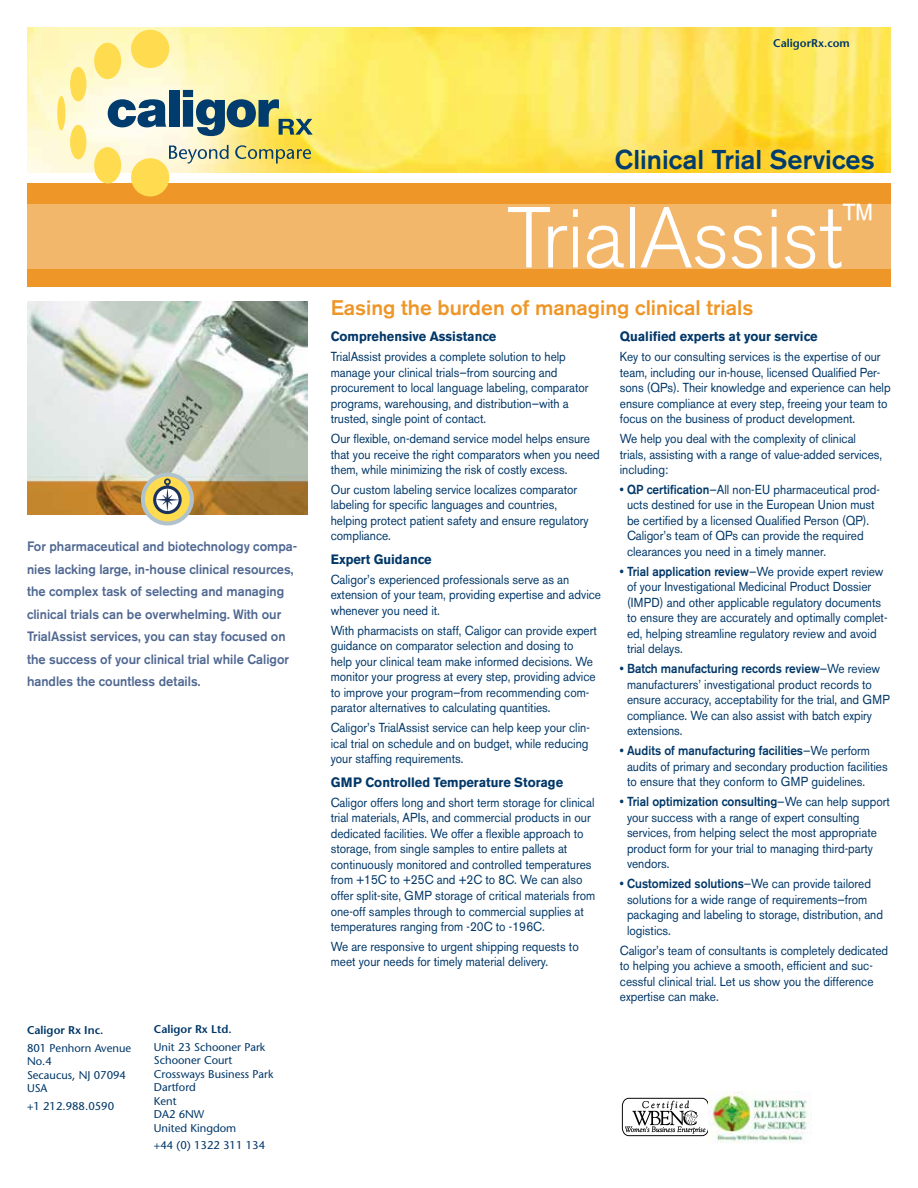
<style>
.page{position:relative;width:918px;height:1188px;background:#fff}
.page>*{position:absolute;margin:0;border:0;box-sizing:border-box;transform-origin:0 0}
.t1{font:300 85.65px "Akzidenz Grotesk BE";letter-spacing:-.01em;color:#fff;scale:.96 1}
.t2{font:500 27px "Akzidenz Grotesk BE";color:#003c6d}
.t3{font:500 21px "Akzidenz Grotesk BE";color:#ee9628}
.t4{font:500 13.5px/22.5px "Akzidenz Grotesk BE";color:#4f6791;scale:.95 1}
.t5{font:700 13.5px "Akzidenz Grotesk BE";color:#003768;scale:.95 1}
.t6{font:12.9px/15.6px "Akzidenz Grotesk BE";color:#003768;scale:.91 1}
.t7{font:11.25px/13.5px "Stone Sans";color:#003768}
.t8{font:600 11.25px "Stone Sans";color:#003768}
.s1{font-weight:500}
</style>
<div class="page">
<img style="left:27px;top:27px;width:864px;height:146px">
<div style="left:27px;top:183px;width:864px;height:104px;background:#ee9628"></div>
<div style="left:27px;top:204px;width:864px;height:65px;background:#f3b76c"></div>
<svg style="left:622px;top:1098px;width:87px;height:38px"></svg>
<img style="left:709px;top:1091px;width:103px;height:52px">
<svg style="left:108px;top:99px;width:58px;height:28px;background:#557c97"></svg>
<div style="left:169px;top:90px;width:10px;height:37px;background:#003c6d"></div>
<div style="left:57px;top:96px;width:8px;height:34px;background:#ffdb4f;border-radius:50%"></div>
<div style="left:131px;top:30px;width:38px;height:38px;background:#ffdb4f;border-radius:50%"></div>
<div style="left:131px;top:158px;width:38px;height:38px;background:#ffdb4f;border-radius:50%"></div>
<div style="left:94px;top:43px;width:27px;height:36px;background:#ffdb4f;border-radius:50%"></div>
<div style="left:94px;top:147px;width:27px;height:36px;background:#ffdb4f;border-radius:50%"></div>
<div style="left:70px;top:67px;width:16px;height:34px;background:#ffdb4f;border-radius:50%"></div>
<div style="left:70px;top:125px;width:16px;height:34px;background:#ffdb4f;border-radius:50%"></div>
<svg style="left:169px;top:145px;width:60px;height:19px"></svg>
<svg style="left:235px;top:145px;width:76px;height:19px"></svg>
<svg style="left:183px;top:90px;width:130px;height:46px;background:#9aa983"></svg>
<img style="left:27px;top:301px;width:281px;height:213px">
<svg style="left:143px;top:475px;width:49px;height:48px"></svg>
<div style="left:141px;top:472px;width:53px;height:54px;border:4px solid #b0c3cd;border-radius:50%"></div>
<svg style="left:153px;top:486px;width:29px;height:28px"></svg>
<svg style="left:156px;top:489px;width:23px;height:22px"></svg>
<svg style="left:157px;top:478px;width:21px;height:33px"></svg>
<p class="t8" style="left:773px;top:36px;width:78px">CaligorRx.com</p>
<p class="t4" style="left:27px;top:535px;width:286px">For pharmaceutical and biotechnology compa&shy;nies lacking large, in-house clinical resources, the complex task of selecting and managing clinical trials can be overwhelming. With our TrialAssist services, you can stay focused on the success of your clinical trial while Caligor handles the countless details.</p>
<p class="t8" style="left:27px;top:1023px;width:78px">Caligor Rx Inc.</p>
<p class="t7" style="left:27px;top:1041px;width:106px">801 Penhorn Avenue<br>No.4<br>Secaucus, NJ 07094<br>USA</p>
<p class="t7" style="left:27px;top:1099px;width:89px">+1 212.988.0590</p>
<p class="t8" style="left:154px;top:1022px;width:79px">Caligor Rx Ltd.</p>
<p class="t7" style="left:154px;top:1040px;width:121px">Unit 23 Schooner Park<br>Schooner Court<br>Crossways Business Park<br>Dartford<br>Kent<br>DA2 6NW<br>United Kingdom</p>
<p class="t7" style="left:154px;top:1139px;width:113px">+44 (0) 1322 311 134</p>
<h2 class="t2" style="left:615px;top:143px;width:261px">Clinical Trial Services</h2>
<h1 class="t1" style="left:507px;top:190px;width:385px">TrialAssist<sup>™</sup></h1>
<h3 class="t3" style="left:331px;top:295px;width:424px">Easing the burden of managing clinical trials</h3>
<p class="t5" style="left:331px;top:329px;width:176px">Comprehensive Assistance</p>
<p class="t6" style="left:331px;top:349px;width:285px">TrialAssist provides a complete solution to help manage your clinical trials—from sourcing and procurement to local language labeling, comparator programs, warehousing, and distribution—with a trusted, single point of contact.</p>
<p class="t6" style="left:331px;top:431px;width:297px">Our flexible, on-demand service model helps ensure that you receive the right comparators when you need them, while minimizing the risk of costly excess.</p>
<p class="t6" style="left:331px;top:482px;width:285px">Our custom labeling service localizes comparator labeling for specific languages and countries, helping protect patient safety and ensure regulatory compliance.</p>
<p class="t5" style="left:331px;top:552px;width:108px">Expert Guidance</p>
<p class="t6" style="left:331px;top:572px;width:299px">Caligor’s experienced professionals serve as an extension of your team, providing expertise and advice whenever you need it.</p>
<p class="t6" style="left:331px;top:623px;width:294px">With pharmacists on staff, Caligor can provide expert guidance on comparator selection and dosing to help your clinical team make informed decisions. We monitor your progress at every step, providing advice to improve your program—from recommending com&shy;parator alternatives to calculating quantities.</p>
<p class="t6" style="left:331px;top:720px;width:286px;text-align:justify">Caligor’s TrialAssist service can help keep your clin&shy;ical trial on schedule and on budget, while reducing your staffing requirements.</p>
<p class="t5" style="left:331px;top:774px;width:246px">GMP Controlled Temperature Storage</p>
<p class="t6" style="left:331px;top:795px;width:292px">Caligor offers long and short term storage for clinical trial materials, APIs, and commercial products in our dedicated facilities. We offer a flexible approach to storage, from single samples to entire pallets at continuously monitored and controlled temperatures from +15C to +25C and +2C to 8C. We can also offer split-site, GMP storage of critical materials from one-off samples through to commercial supplies at temperatures ranging from -20C to -196C.</p>
<p class="t6" style="left:331px;top:939px;width:274px">We are responsive to urgent shipping requests to meet your needs for timely material delivery.</p>
<p class="t5" style="left:620px;top:329px;width:210px">Qualified experts at your service</p>
<p class="t6" style="left:620px;top:349px;width:299px">Key to our consulting services is the expertise of our team, including our in-house, licensed Qualified Per&shy;sons (QPs). Their knowledge and experience can help ensure compliance at every step, freeing your team to focus on the business of product development.</p>
<p class="t6" style="left:620px;top:431px;width:290px">We help you deal with the complexity of clinical trials, assisting with a range of value-added services, including:</p>
<p class="t6" style="left:627px;top:482px;width:279px;text-indent:-7px"><span class="s1">• QP certification</span>—All non-EU pharmaceutical prod&shy;ucts destined for use in the European Union must be certified by a licensed Qualified Person (QP).<br>Caligor’s team of QPs can provide the required clearances you need in a timely manner.</p>
<p class="t6" style="left:627px;top:564px;width:288px;text-indent:-7px"><span class="s1">• Trial application review</span>—We provide expert review of your Investigational Medicinal Product Dossier (IMPD) and other applicable regulatory documents to ensure they are accurately and optimally complet&shy;ed, helping streamline regulatory review and avoid trial delays.</p>
<p class="t6" style="left:627px;top:661px;width:291px;text-indent:-7px"><span class="s1">• Batch manufacturing records review</span>—We review manufacturers’ investigational product records to ensure accuracy, acceptability for the trial, and GMP compliance. We can also assist with batch expiry extensions.</p>
<p class="t6" style="left:627px;top:743px;width:288px;text-indent:-7px"><span class="s1">• Audits of manufacturing facilities</span>—We perform audits of primary and secondary production facilities to ensure that they conform to GMP guidelines.</p>
<p class="t6" style="left:627px;top:794px;width:290px;text-indent:-7px"><span class="s1">• Trial optimization consulting</span>—We can help support your success with a range of expert consulting services, from helping select the most appropriate product form for your trial to managing third-party vendors.</p>
<p class="t6" style="left:627px;top:876px;width:283px;text-indent:-7px"><span class="s1">• Customized solutions</span>—We can provide tailored solutions for a wide range of requirements—from packaging and labeling to storage, distribution, and logistics.</p>
<p class="t6" style="left:620px;top:942px;width:296px">Caligor’s team of consultants is completely dedicated to helping you achieve a smooth, efficient and suc&shy;cessful clinical trial. Let us show you the difference expertise can make.</p>
</div>
